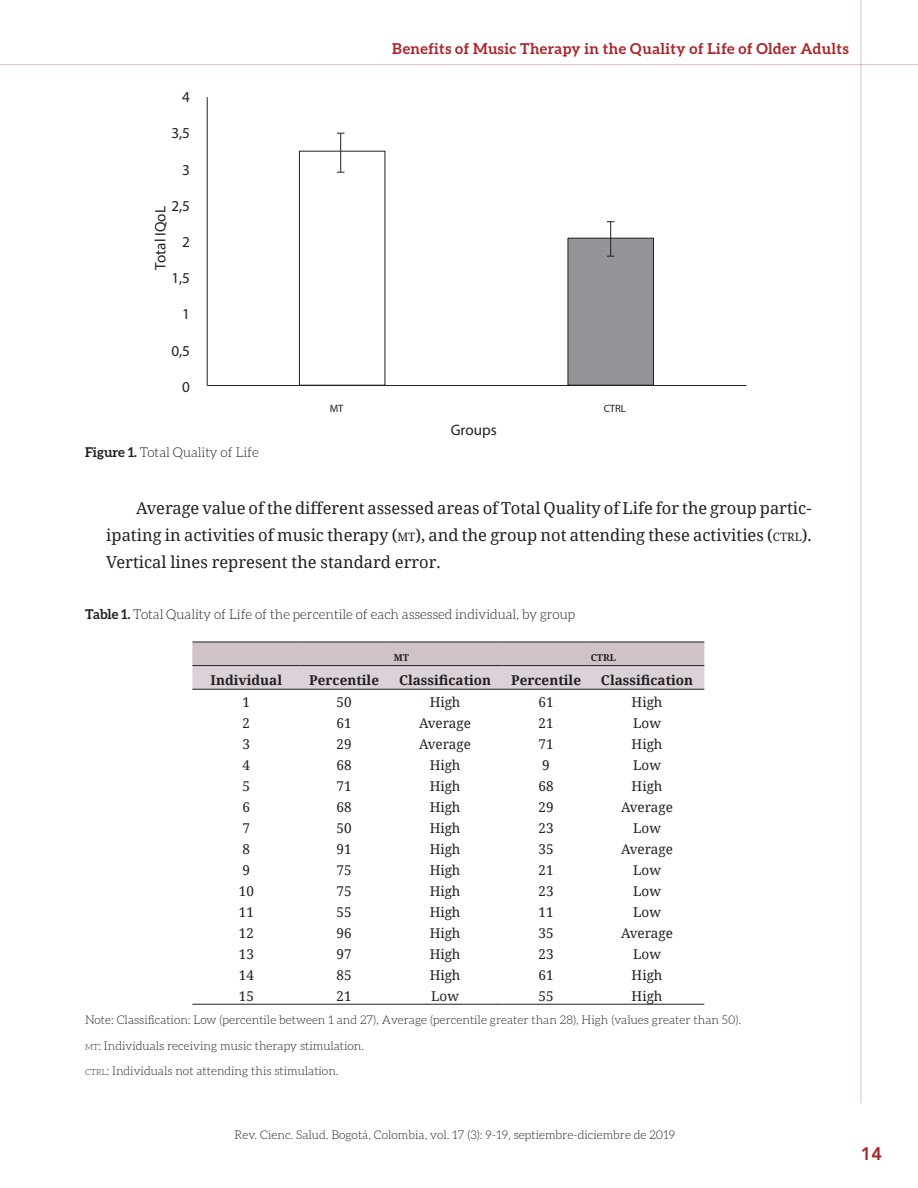
<style>
.page{position:relative;width:918px;height:1188px;background:#fff}
.page>*{position:absolute;margin:0;border:0;box-sizing:border-box;transform-origin:0 0}
.t1{font:800 18px "Avenir LT Std";color:#ab2328}
.TXT-general{font:16.5px/27px "Noto Serif";color:#231f20;text-align:justify}
.t2{font:15.15px "Myriad Pro";color:#231f20}
.t3{font:700 15px "Aleo";letter-spacing:.025em;color:#ab2328}
.TABLAS_txt{font:13.5px "Noto Serif";color:#231f20}
.NOMBRE-tabla-figura{font:300 13.5px "Aleo";letter-spacing:-.005em;color:#231f20}
.TABLAS-encabezado{font:700 13.5px "Noto Serif";color:#231f20}
.NOTAS-tablas{font:300 12px "Aleo";color:#231f20}
.t4{font:10.65px "Myriad Pro";color:#231f20}
.TABLAS-encabezado-2{font:700 9.45px "Noto Serif";color:#231f20}
.s1{font-weight:700}
.s2{font-size:11.55px}
.s3{font-size:8.4px}
</style>
<div class="page">
<hr style="left:0;top:64px;width:918px;height:1px;background:#ab2328">
<hr style="left:861px;top:0;width:1px;height:1103px;background:#ab2328">
<div style="left:568px;top:238px;width:85px;height:147px;background:#939598"></div>
<div style="left:568px;top:238px;width:86px;height:148px;border:1px solid #231f20"></div>
<hr style="left:207px;top:97px;width:1px;height:289px;background:#231f20">
<div style="left:299px;top:151px;width:86px;height:235px;border:1px solid #231f20"></div>
<hr style="left:340px;top:133px;width:1px;height:39px;background:#231f20">
<hr style="left:610px;top:222px;width:1px;height:34px;background:#231f20">
<hr style="left:207px;top:385px;width:539px;height:1px;background:#231f20">
<svg style="left:192px;top:643px;width:512px;height:46px;background:#d3c8cf"></svg>
<hr style="left:192px;top:642px;width:108px;height:1px;background:#231f20">
<hr style="left:300px;top:642px;width:88px;height:1px;background:#231f20">
<hr style="left:388px;top:642px;width:114px;height:1px;background:#231f20">
<hr style="left:502px;top:642px;width:88px;height:1px;background:#231f20">
<hr style="left:590px;top:642px;width:114px;height:1px;background:#231f20">
<hr style="left:192px;top:665px;width:108px;height:1px;background:#231f20">
<hr style="left:300px;top:665px;width:88px;height:1px;background:#231f20">
<hr style="left:388px;top:665px;width:114px;height:1px;background:#231f20">
<hr style="left:502px;top:665px;width:88px;height:1px;background:#231f20">
<hr style="left:590px;top:665px;width:114px;height:1px;background:#231f20">
<hr style="left:192px;top:689px;width:108px;height:1px;background:#231f20">
<hr style="left:300px;top:689px;width:88px;height:1px;background:#231f20">
<hr style="left:388px;top:689px;width:114px;height:1px;background:#231f20">
<hr style="left:502px;top:689px;width:88px;height:1px;background:#231f20">
<hr style="left:590px;top:689px;width:114px;height:1px;background:#231f20">
<hr style="left:192px;top:1004px;width:108px;height:1px;background:#231f20">
<hr style="left:300px;top:1004px;width:88px;height:1px;background:#231f20">
<hr style="left:388px;top:1004px;width:114px;height:1px;background:#231f20">
<hr style="left:502px;top:1004px;width:88px;height:1px;background:#231f20">
<hr style="left:590px;top:1004px;width:114px;height:1px;background:#231f20">
<p class="t2" style="left:182px;top:88px;width:9px">4</p>
<p class="t2" style="left:171px;top:124px;width:20px">3,5</p>
<p class="t2" style="left:182px;top:160px;width:9px">3</p>
<p class="t2" style="left:171px;top:196px;width:20px">2,5</p>
<p class="t2" style="left:182px;top:233px;width:9px">2</p>
<p class="t2" style="left:171px;top:269px;width:20px">1,5</p>
<p class="t2" style="left:182px;top:305px;width:9px">1</p>
<p class="t2" style="left:171px;top:341px;width:20px">0,5</p>
<p class="t2" style="left:182px;top:377px;width:9px">0</p>
<p class="t2" style="left:151px;top:270px;width:66px;rotate:-90deg">Total IQoL</p>
<p class="NOMBRE-tabla-figura" style="left:85px;top:445px;width:175px"><span class="s1">Figure 1.</span> Total Quality of Life</p>
<p class="t3" style="left:392px;top:40px;width:458px">Benefits of Music Therapy in the Quality of Life of Older Adults</p>
<p class="t4" style="left:330px;top:402px;width:15px">MT</p>
<p class="t4" style="left:604px;top:402px;width:24px">CTRL</p>
<p class="t2" style="left:451px;top:420px;width:47px">Groups</p>
<p class="TXT-general" style="left:106px;top:494px;width:707px;text-indent:30px">Average value of the different assessed areas of Total Quality of Life for the group partic&shy;ipating in activities of music therapy (<span class="s2">MT</span>), and the group not attending these activities (<span class="s2">CTRL</span>).<br>Vertical lines represent the standard error.</p>
<p class="NOMBRE-tabla-figura" style="left:85px;top:607px;width:492px"><span class="s1">Table 1.</span> Total Quality of Life of the percentile of each assessed individual, by group</p>
<p class="TABLAS-encabezado-2" style="left:394px;top:651px;width:17px">MT</p>
<p class="TABLAS-encabezado-2" style="left:591px;top:651px;width:27px">CTRL</p>
<p class="TABLAS-encabezado" style="left:211px;top:670px;width:73px">Individual</p>
<p class="TABLAS-encabezado" style="left:309px;top:670px;width:71px">Percentile</p>
<p class="TABLAS-encabezado" style="left:399px;top:670px;width:94px">Classification</p>
<p class="TABLAS-encabezado" style="left:511px;top:670px;width:71px">Percentile</p>
<p class="TABLAS-encabezado" style="left:601px;top:670px;width:94px">Classification</p>
<p class="TABLAS_txt" style="left:243px;top:693px;width:9px">1</p>
<p class="TABLAS_txt" style="left:337px;top:693px;width:17px">50</p>
<p class="TABLAS_txt" style="left:430px;top:693px;width:32px">High</p>
<p class="TABLAS_txt" style="left:539px;top:693px;width:17px">61</p>
<p class="TABLAS_txt" style="left:632px;top:693px;width:32px">High</p>
<p class="TABLAS_txt" style="left:243px;top:714px;width:9px">2</p>
<p class="TABLAS_txt" style="left:337px;top:714px;width:17px">61</p>
<p class="TABLAS_txt" style="left:419px;top:714px;width:53px">Average</p>
<p class="TABLAS_txt" style="left:539px;top:714px;width:17px">21</p>
<p class="TABLAS_txt" style="left:633px;top:714px;width:29px">Low</p>
<p class="TABLAS_txt" style="left:243px;top:735px;width:9px">3</p>
<p class="TABLAS_txt" style="left:337px;top:735px;width:17px">29</p>
<p class="TABLAS_txt" style="left:419px;top:735px;width:53px">Average</p>
<p class="TABLAS_txt" style="left:539px;top:735px;width:17px">71</p>
<p class="TABLAS_txt" style="left:632px;top:735px;width:32px">High</p>
<p class="TABLAS_txt" style="left:243px;top:756px;width:9px">4</p>
<p class="TABLAS_txt" style="left:337px;top:756px;width:17px">68</p>
<p class="TABLAS_txt" style="left:430px;top:756px;width:32px">High</p>
<p class="TABLAS_txt" style="left:542px;top:756px;width:9px">9</p>
<p class="TABLAS_txt" style="left:633px;top:756px;width:29px">Low</p>
<p class="TABLAS_txt" style="left:243px;top:777px;width:9px">5</p>
<p class="TABLAS_txt" style="left:337px;top:777px;width:17px">71</p>
<p class="TABLAS_txt" style="left:430px;top:777px;width:32px">High</p>
<p class="TABLAS_txt" style="left:539px;top:777px;width:17px">68</p>
<p class="TABLAS_txt" style="left:632px;top:777px;width:32px">High</p>
<p class="TABLAS_txt" style="left:243px;top:798px;width:9px">6</p>
<p class="TABLAS_txt" style="left:337px;top:798px;width:17px">68</p>
<p class="TABLAS_txt" style="left:430px;top:798px;width:32px">High</p>
<p class="TABLAS_txt" style="left:539px;top:798px;width:17px">29</p>
<p class="TABLAS_txt" style="left:621px;top:798px;width:53px">Average</p>
<p class="TABLAS_txt" style="left:243px;top:819px;width:9px">7</p>
<p class="TABLAS_txt" style="left:337px;top:819px;width:17px">50</p>
<p class="TABLAS_txt" style="left:430px;top:819px;width:32px">High</p>
<p class="TABLAS_txt" style="left:539px;top:819px;width:17px">23</p>
<p class="TABLAS_txt" style="left:633px;top:819px;width:29px">Low</p>
<p class="TABLAS_txt" style="left:243px;top:840px;width:9px">8</p>
<p class="TABLAS_txt" style="left:337px;top:840px;width:17px">91</p>
<p class="TABLAS_txt" style="left:430px;top:840px;width:32px">High</p>
<p class="TABLAS_txt" style="left:539px;top:840px;width:17px">35</p>
<p class="TABLAS_txt" style="left:621px;top:840px;width:53px">Average</p>
<p class="TABLAS_txt" style="left:243px;top:861px;width:9px">9</p>
<p class="TABLAS_txt" style="left:337px;top:861px;width:17px">75</p>
<p class="TABLAS_txt" style="left:430px;top:861px;width:32px">High</p>
<p class="TABLAS_txt" style="left:539px;top:861px;width:17px">21</p>
<p class="TABLAS_txt" style="left:633px;top:861px;width:29px">Low</p>
<p class="TABLAS_txt" style="left:239px;top:882px;width:17px">10</p>
<p class="TABLAS_txt" style="left:337px;top:882px;width:17px">75</p>
<p class="TABLAS_txt" style="left:430px;top:882px;width:32px">High</p>
<p class="TABLAS_txt" style="left:539px;top:882px;width:17px">23</p>
<p class="TABLAS_txt" style="left:633px;top:882px;width:29px">Low</p>
<p class="TABLAS_txt" style="left:239px;top:903px;width:17px">11</p>
<p class="TABLAS_txt" style="left:337px;top:903px;width:17px">55</p>
<p class="TABLAS_txt" style="left:430px;top:903px;width:32px">High</p>
<p class="TABLAS_txt" style="left:539px;top:903px;width:17px">11</p>
<p class="TABLAS_txt" style="left:633px;top:903px;width:29px">Low</p>
<p class="TABLAS_txt" style="left:239px;top:924px;width:17px">12</p>
<p class="TABLAS_txt" style="left:337px;top:924px;width:17px">96</p>
<p class="TABLAS_txt" style="left:430px;top:924px;width:32px">High</p>
<p class="TABLAS_txt" style="left:539px;top:924px;width:17px">35</p>
<p class="TABLAS_txt" style="left:621px;top:924px;width:53px">Average</p>
<p class="TABLAS_txt" style="left:239px;top:945px;width:17px">13</p>
<p class="TABLAS_txt" style="left:337px;top:945px;width:17px">97</p>
<p class="TABLAS_txt" style="left:430px;top:945px;width:32px">High</p>
<p class="TABLAS_txt" style="left:539px;top:945px;width:17px">23</p>
<p class="TABLAS_txt" style="left:633px;top:945px;width:29px">Low</p>
<p class="TABLAS_txt" style="left:239px;top:966px;width:17px">14</p>
<p class="TABLAS_txt" style="left:337px;top:966px;width:17px">85</p>
<p class="TABLAS_txt" style="left:430px;top:966px;width:32px">High</p>
<p class="TABLAS_txt" style="left:539px;top:966px;width:17px">61</p>
<p class="TABLAS_txt" style="left:632px;top:966px;width:32px">High</p>
<p class="TABLAS_txt" style="left:239px;top:987px;width:17px">15</p>
<p class="TABLAS_txt" style="left:337px;top:987px;width:17px">21</p>
<p class="TABLAS_txt" style="left:431px;top:987px;width:29px">Low</p>
<p class="TABLAS_txt" style="left:539px;top:987px;width:17px">55</p>
<p class="TABLAS_txt" style="left:632px;top:987px;width:32px">High</p>
<p class="NOTAS-tablas" style="left:85px;top:1013px;width:658px">Note: Classification: Low (percentile between 1 and 27), Average (percentile greater than 28), High (values greater than 50).</p>
<p class="NOTAS-tablas" style="left:85px;top:1039px;width:281px"><span class="s3">MT</span>: Individuals receiving music therapy stimulation.</p>
<p class="NOTAS-tablas" style="left:85px;top:1064px;width:255px"><span class="s3">CTRL</span>: Individuals not attending this stimulation.</p>
<p class="NOTAS-tablas" style="left:234px;top:1128px;width:442px">Rev. Cienc. Salud. Bogotá, Colombia, vol. 17 (3): 9-19, septiembre-diciembre de 2019</p>
<h1 class="t1" style="left:861px;top:1143px;width:23px">14</h1>
</div>
